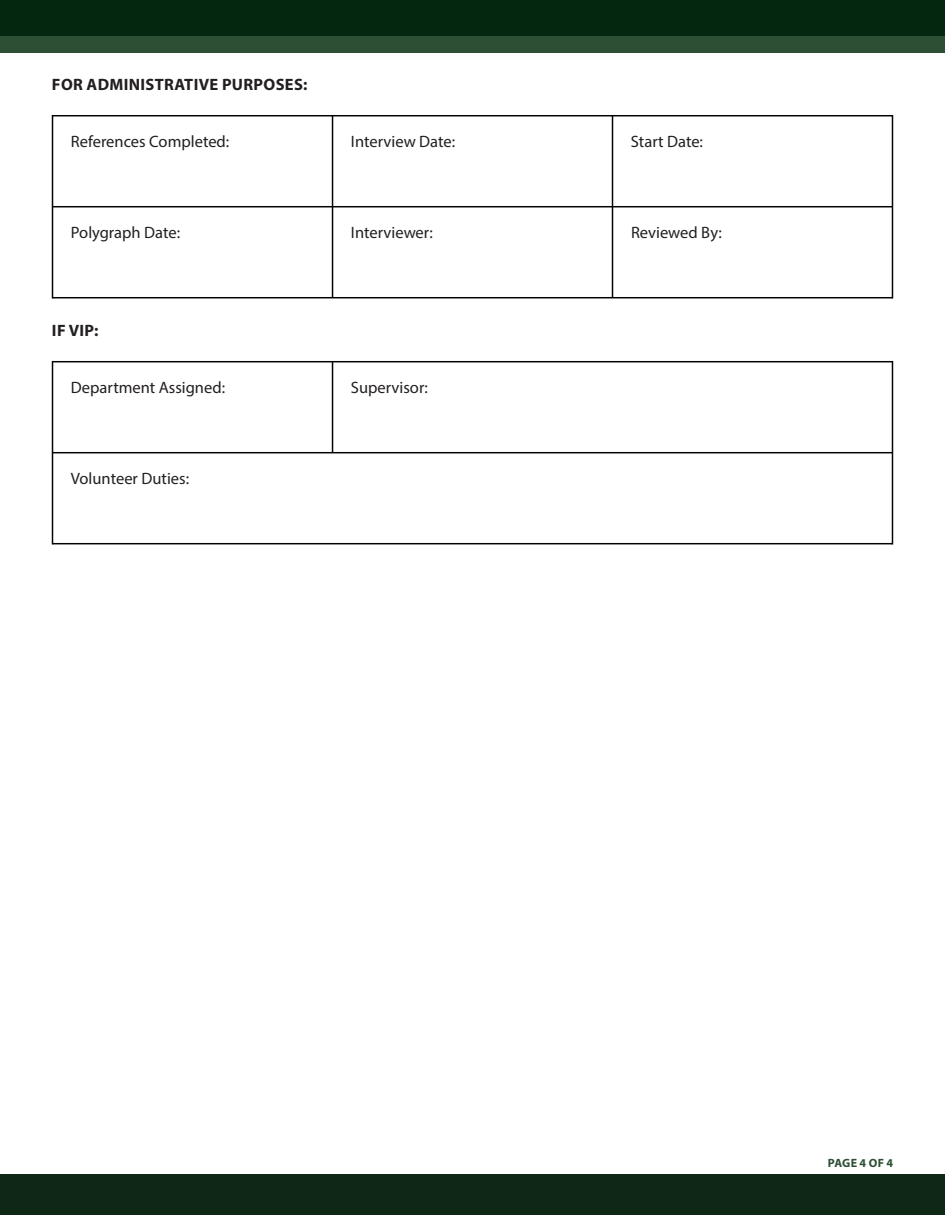
<style>
.page{position:relative;width:945px;height:1215px;background:#fff}
.page>*{position:absolute;margin:0;border:0;box-sizing:border-box;transform-origin:0 0}
.t1{font:16.5px "Myriad Pro";color:#231f20}
.t2{font:700 16.5px "Myriad Pro";letter-spacing:.02em;color:#231f20}
.t3{font:700 12px "Myriad Pro";letter-spacing:.005em;color:#2d5035}
</style>
<div class="page">
<div style="left:0;top:0;width:945px;height:36px;background:#03270f"></div>
<div style="left:0;top:1174px;width:945px;height:41px;background:#0f2815"></div>
<div style="left:0;top:36px;width:945px;height:16px;background:#2d5035"></div>
<hr style="left:52px;top:115px;width:1px;height:183px;background:#040503">
<hr style="left:53px;top:297px;width:839px;height:1px;background:#040503">
<hr style="left:53px;top:115px;width:839px;height:1px;background:#040503">
<hr style="left:53px;top:206px;width:839px;height:1px;background:#040503">
<hr style="left:332px;top:116px;width:1px;height:182px;background:#040503">
<hr style="left:612px;top:116px;width:1px;height:182px;background:#040503">
<hr style="left:892px;top:115px;width:1px;height:183px;background:#040503">
<hr style="left:52px;top:361px;width:1px;height:183px;background:#040503">
<hr style="left:53px;top:543px;width:839px;height:1px;background:#040503">
<hr style="left:53px;top:361px;width:839px;height:1px;background:#040503">
<hr style="left:53px;top:452px;width:839px;height:1px;background:#040503">
<hr style="left:332px;top:362px;width:1px;height:91px;background:#040503">
<hr style="left:892px;top:361px;width:1px;height:183px;background:#040503">
<p class="t2" style="left:52px;top:73px;width:257px">FOR ADMINISTRATIVE PURPOSES:</p>
<p class="t1" style="left:71px;top:131px;width:160px">References Completed:</p>
<p class="t1" style="left:351px;top:131px;width:106px">Interview Date:</p>
<p class="t1" style="left:631px;top:131px;width:74px">Start Date:</p>
<p class="t1" style="left:71px;top:222px;width:111px">Polygraph Date:</p>
<p class="t1" style="left:351px;top:222px;width:83px">Interviewer:</p>
<p class="t1" style="left:631px;top:222px;width:92px">Reviewed By:</p>
<p class="t2" style="left:52px;top:319px;width:48px">IF VIP:</p>
<p class="t1" style="left:71px;top:377px;width:156px">Department Assigned:</p>
<p class="t1" style="left:351px;top:377px;width:79px">Supervisor:</p>
<p class="t1" style="left:71px;top:468px;width:120px">Volunteer Duties:</p>
<p class="t3" style="left:828px;top:1155px;width:67px">PAGE 4 OF 4</p>
</div>
